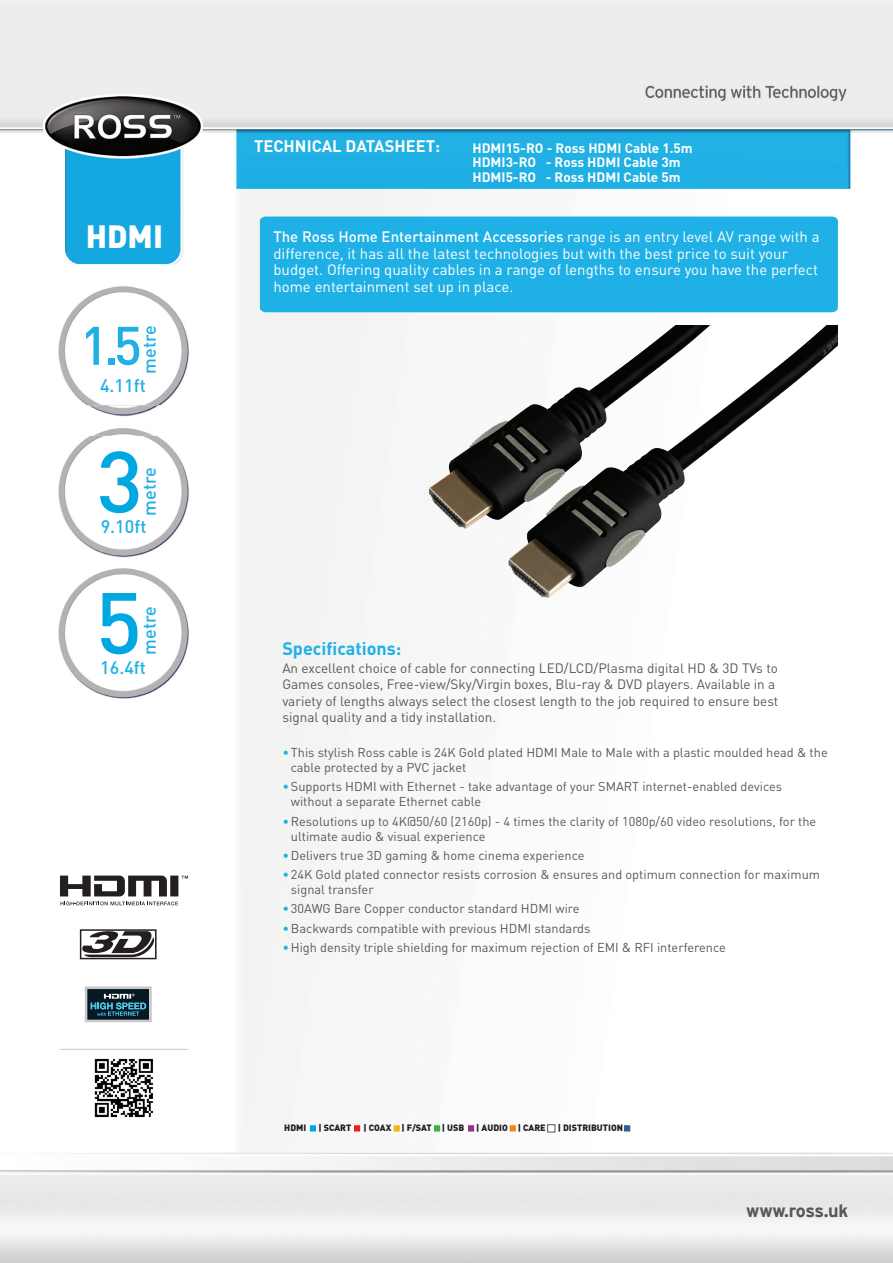
<style>
.page{position:relative;width:893px;height:1263px;background:#fff}
.page>*{position:absolute;margin:0;border:0;box-sizing:border-box;transform-origin:0 0}
.t1{font:500 85.35px "DIN Pro";color:#00a8e1}
.t2{font:500 53.4px "DIN Pro";color:#1fb0e6}
.t3{font:900 31.5px "DIN Pro";color:#fff}
.t4{font:500 18px "DIN Pro";color:#1fb0e6}
.t5{font:700 18px "DIN Pro";color:#1fb0e6}
.t6{font:700 18px "Interstate";letter-spacing:-.02em;color:#57585a}
.t7{font:700 16.5px "DIN Pro";color:#fff}
.t8{font:15px/16.5px "DIN Pro";color:#fff}
.t9{font:500 15px "DIN Pro";color:#fff}
.t10{font:13.5px/16.2px "DIN Pro";color:#57585a}
.t11{font:700 13.5px "DIN Pro";color:#fff}
.t12{font:12.75px/15px "DIN Pro";color:#57585a}
.t13{font:900 9px "DIN Pro";color:#231f20}
.s1{font-weight:400}
.s2{color:#1fb0e6}
</style>
<div class="page">
<img style="left:0;top:0;width:893px;height:1263px">
<img style="left:42px;top:566px;width:158px;height:152px">
<img style="left:42px;top:264px;width:158px;height:302px">
<div style="left:260px;top:217px;width:578px;height:95px;background:#1fb0e6"></div>
<svg style="left:85px;top:986px;width:67px;height:36px;background:#445e69"></svg>
<svg style="left:60px;top:875px;width:128px;height:30px"></svg>
<svg style="left:83px;top:932px;width:71px;height:24px"></svg>
<div style="left:80px;top:929px;width:77px;height:30px;border:2px solid #231f20"></div>
<hr style="left:60px;top:1049px;width:128px;height:1px;background:#c7c8ca">
<div style="left:353px;top:1124px;width:8px;height:8px;background:#ee1d23;border:1px solid #fff"></div>
<div style="left:309px;top:1124px;width:8px;height:8px;background:#00a8e1;border:1px solid #fff"></div>
<div style="left:393px;top:1124px;width:8px;height:8px;background:#f4b71a;border:1px solid #fff"></div>
<div style="left:433px;top:1124px;width:8px;height:8px;background:#3eaf49;border:1px solid #fff"></div>
<div style="left:467px;top:1124px;width:8px;height:8px;background:#92348e;border:1px solid #fff"></div>
<div style="left:509px;top:1124px;width:8px;height:8px;background:#f58420;border:1px solid #fff"></div>
<div style="left:623px;top:1124px;width:8px;height:8px;background:#326195;border:1px solid #fff"></div>
<div style="left:547px;top:1124px;width:8px;height:8px;background:#fff;border:1px solid #545759"></div>
<img style="left:260px;top:326px;width:578px;height:418px">
<img style="left:88px;top:1051px;width:72px;height:73px">
<p class="t3" style="left:86px;top:215px;width:79px">HDMI</p>
<p class="t2" style="left:80px;top:309px;width:64px">1.5</p>
<p class="t4" style="left:137px;top:374px;width:50px;rotate:-90deg">metre</p>
<p class="t4" style="left:100px;top:373px;width:47px">4.11ft</p>
<h1 class="t1" style="left:96px;top:424px;width:48px">3</h1>
<p class="t4" style="left:101px;top:514px;width:47px">9.10ft</p>
<p class="t4" style="left:137px;top:516px;width:50px;rotate:-90deg">metre</p>
<h1 class="t1" style="left:96px;top:565px;width:48px">5</h1>
<p class="t4" style="left:137px;top:655px;width:50px;rotate:-90deg">metre</p>
<p class="t4" style="left:100px;top:656px;width:47px">16.4ft</p>
<p class="t7" style="left:254px;top:135px;width:188px">TECHNICAL DATASHEET:</p>
<p class="t11" style="left:472px;top:139px;width:222px">HDMI15-RO - Ross HDMI Cable 1.5m</p>
<p class="t11" style="left:472px;top:153px;width:210px">HDMI3-RO - Ross HDMI Cable 3m</p>
<p class="t11" style="left:472px;top:168px;width:210px">HDMI5-RO - Ross HDMI Cable 5m</p>
<p class="t9" style="left:273px;top:226px;width:548px">The Ross Home Entertainment Accessories <span class="s1">range is an entry level AV range with a</span></p>
<p class="t8" style="left:273px;top:244px;width:546px">difference, it has all the latest technologies but with the best price to suit your budget. Offering quality cables in a range of lengths to ensure you have the perfect</p>
<p class="t8" style="left:273px;top:277px;width:242px">home entertainment set up in place.</p>
<p class="t5" style="left:282px;top:637px;width:121px">Specifications:</p>
<p class="t10" style="left:282px;top:660px;width:498px">An excellent choice of cable for connecting LED/LCD/Plasma digital HD &amp; 3D TVs to Games consoles, Free-view/Sky/Virgin boxes, Blu-ray &amp; DVD players. Available in a variety of lengths always select the closest length to the job required to ensure best signal quality and a tidy installation.</p>
<p class="t12" style="left:291px;top:744px;width:538px;text-indent:-9px"><span class="s2">•</span>This stylish Ross cable is 24K Gold plated HDMI Male to Male with a plastic moulded head &amp; the cable protected by a PVC jacket</p>
<p class="t12" style="left:291px;top:779px;width:493px;text-indent:-9px"><span class="s2">•</span>Supports HDMI with Ethernet - take advantage of your SMART internet-enabled devices without a separate Ethernet cable</p>
<p class="t12" style="left:291px;top:813px;width:527px;text-indent:-9px"><span class="s2">•</span>Resolutions up to 4K@50/60 (2160p) - 4 times the clarity of 1080p/60 video resolutions, for the ultimate audio &amp; visual experience</p>
<p class="t12" style="left:282px;top:847px;width:304px"><span class="s2">•</span>Delivers true 3D gaming &amp; home cinema experience</p>
<p class="t12" style="left:291px;top:866px;width:531px;text-indent:-9px"><span class="s2">•</span> 24K Gold plated connector resists corrosion &amp; ensures and optimum connection for maximum signal transfer</p>
<p class="t12" style="left:282px;top:901px;width:299px"><span class="s2">•</span> 30AWG Bare Copper conductor standard HDMI wire</p>
<p class="t12" style="left:282px;top:920px;width:310px"><span class="s2">•</span>Backwards compatible with previous HDMI standards</p>
<p class="t12" style="left:282px;top:939px;width:445px"><span class="s2">•</span>High density triple shielding for maximum rejection of EMI &amp; RFI interference</p>
<p class="t13" style="left:284px;top:1122px;width:24px">HDMI</p>
<p class="t13" style="left:318px;top:1122px;width:35px">| SCART</p>
<p class="t13" style="left:363px;top:1122px;width:102px">| COAX | F/SAT | USB</p>
<p class="t13" style="left:476px;top:1122px;width:71px">| AUDIO | CARE</p>
<p class="t13" style="left:558px;top:1122px;width:67px">| DISTRIBUTION</p>
<p class="t6" style="left:746px;top:1201px;width:104px">www.ross.uk</p>
</div>
